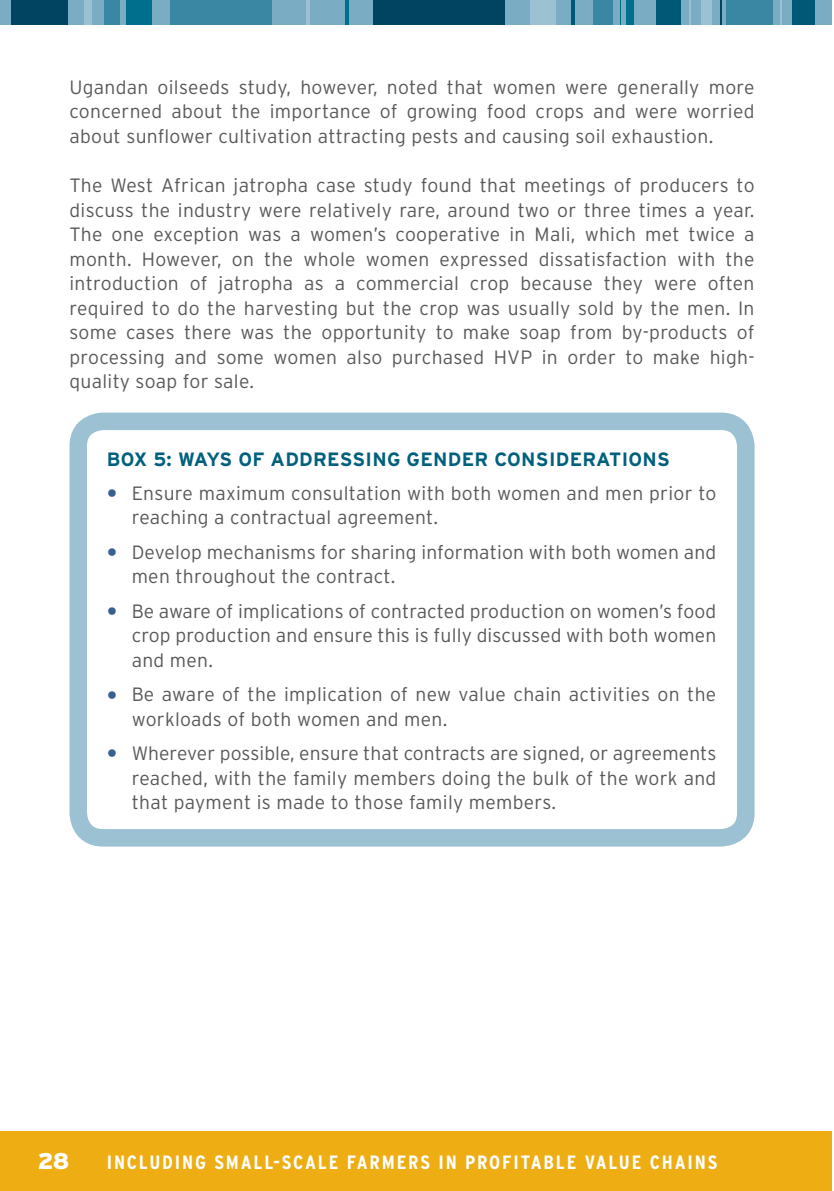
<style>
.page{position:relative;width:834px;height:1191px;background:#fff}
.page>*{position:absolute;margin:0;border:0;box-sizing:border-box;transform-origin:0 0}
.t1{font:900 22.75px "Interstate";color:#fff}
.t2{font:300 19.25px/24.5px "Interstate";letter-spacing:.015em;color:#58595b;text-align:justify}
.t3{font:700 condensed 19.25px "Interstate";letter-spacing:.09em;color:#fff;scale:1.06 1}
.t4{font:700 19.25px "Interstate";letter-spacing:.015em;color:#00607e}
.s1{font-family:"Arial";font-weight:400;font-size:17.5px;color:#365f92}
</style>
<div class="page">
<div style="left:0;top:1130px;width:831px;height:61px;background:#eeae13"></div>
<div style="left:0;top:0;width:831px;height:25px;background:#7aacc3"></div>
<div style="left:12px;top:0;width:56px;height:25px;background:#004461"></div>
<div style="left:373px;top:0;width:131px;height:25px;background:#004461"></div>
<div style="left:84px;top:0;width:8px;height:25px;background:#9bc1d3"></div>
<hr style="left:306px;top:0;width:4px;height:25px;background:#9bc1d3">
<hr style="left:345px;top:0;width:4px;height:25px;background:#006e8d">
<hr style="left:571px;top:0;width:3px;height:25px;background:#005877">
<div style="left:127px;top:0;width:25px;height:25px;background:#006e8d"></div>
<div style="left:530px;top:0;width:26px;height:25px;background:#9bc1d3"></div>
<div style="left:170px;top:0;width:101px;height:25px;background:#3a87a3"></div>
<div style="left:104px;top:0;width:16px;height:25px;background:#3a87a3"></div>
<div style="left:791px;top:0;width:23px;height:25px;background:#005877"></div>
<div style="left:726px;top:0;width:46px;height:25px;background:#3a87a3"></div>
<div style="left:701px;top:0;width:10px;height:25px;background:#9bc1d3"></div>
<div style="left:656px;top:0;width:25px;height:25px;background:#005877"></div>
<div style="left:626px;top:0;width:7px;height:25px;background:#006e8d"></div>
<div style="left:593px;top:0;width:19px;height:25px;background:#3a87a3"></div>
<hr style="left:780px;top:0;width:2px;height:25px;background:#9bc1d3">
<hr style="left:688px;top:0;width:2px;height:25px;background:#9bc1d3">
<hr style="left:719px;top:0;width:2px;height:25px;background:#004461">
<div style="left:69px;top:412px;width:685px;height:434px;border:18px solid #9bc1d3;border-radius:25px"></div>
<p class="t2" style="left:69px;top:75px;width:686px">Ugandan oilseeds study, however, noted that women were generally more concerned about the importance of growing food crops and were worried about sunflower cultivation attracting pests and causing soil exhaustion.</p>
<p class="t2" style="left:69px;top:173px;width:686px">The West African jatropha case study found that meetings of producers to discuss the industry were relatively rare, around two or three times a year.<br>The one exception was a women’s cooperative in Mali, which met twice a month. However, on the whole women expressed dissatisfaction with the introduction of jatropha as a commercial crop because they were often required to do the harvesting but the crop was usually sold by the men. In some cases there was the opportunity to make soap from by-products of processing and some women also purchased HVP in order to make high&shy;quality soap for sale.</p>
<p class="t4" style="left:107px;top:448px;width:564px">BOX 5: WAYS OF ADDRESSING GENDER CONSIDERATIONS</p>
<p class="t2" style="left:132px;top:481px;width:586px;text-indent:-25px"><span class="s1">●</span> Ensure maximum consultation with both women and men prior to reaching a contractual agreement.</p>
<p class="t2" style="left:132px;top:539px;width:586px;text-indent:-25px"><span class="s1">●</span> Develop mechanisms for sharing information with both women and men throughout the contract.</p>
<p class="t2" style="left:132px;top:598px;width:586px;text-indent:-25px"><span class="s1">●</span> Be aware of implications of contracted production on women’s food crop production and ensure this is fully discussed with both women and men.</p>
<p class="t2" style="left:132px;top:682px;width:586px;text-indent:-25px"><span class="s1">●</span> Be aware of the implication of new value chain activities on the workloads of both women and men.</p>
<p class="t2" style="left:132px;top:741px;width:586px;text-indent:-25px"><span class="s1">●</span> Wherever possible, ensure that contracts are signed, or agreements reached, with the family members doing the bulk of the work and that payment is made to those family members.</p>
<p class="t1" style="left:38px;top:1147px;width:33px">28</p>
<p class="t3" style="left:107px;top:1151px;width:577px">INCLUDING SMALL-SCALE FARMERS IN PROFITABLE VALUE CHAINS</p>
</div>
